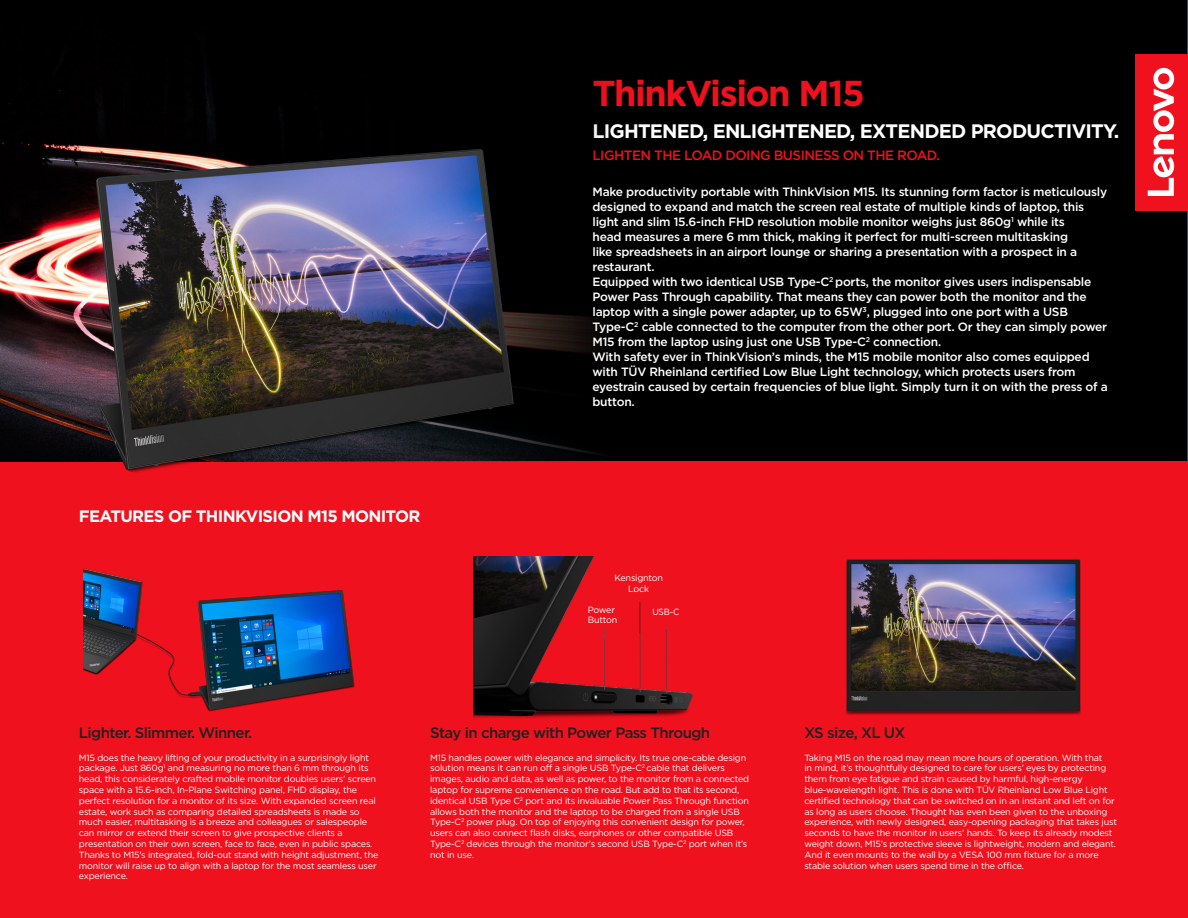
<style>
.page{position:relative;width:1188px;height:918px;background:#fff}
.page>*{position:absolute;margin:0;border:0;box-sizing:border-box;transform-origin:0 0}
.t1{font:700 36px "Gotham";letter-spacing:-.04em;color:#ef111d}
.t2{font:700 19.5px "Gotham";letter-spacing:-.04em;color:#fff}
.t3{font:700 16.5px "Gotham";letter-spacing:-.04em;color:#fff}
.t4{font:500 15px "Gotham";letter-spacing:-.04em;color:#231f20}
.t5{font:500 13.5px "Gotham";letter-spacing:-.04em;color:#ef111d}
.t6{font:500 12px/15px "Gotham";letter-spacing:-.02em;color:#fff}
.t7{font:9px/10.8px "Gotham";letter-spacing:-.02em;color:#fff}
.t8{font:9px "Gotham";letter-spacing:-.02em;color:#fff;scale:.94 1}
</style>
<div class="page">
<div style="left:611px;top:0;width:577px;height:461px;background:#000"></div>
<div style="left:0;top:461px;width:1188px;height:457px;background:#ef111d"></div>
<div style="left:1136px;top:54px;width:52px;height:157px;background:#ef111d"></div>
<svg style="left:1148px;top:68px;width:26px;height:128px"></svg>
<div style="left:0;top:0;width:611px;height:461px;background:#000"></div>
<img style="left:22px;top:95px;width:526px;height:378px">
<img style="left:84px;top:568px;width:271px;height:144px">
<img style="left:474px;top:556px;width:219px;height:162px">
<img style="left:845px;top:559px;width:236px;height:156px">
<div style="left:588px;top:605px;width:32px;height:21px;background:#ef111d"></div>
<div style="left:612px;top:574px;width:54px;height:27px;background:#ef111d"></div>
<div style="left:652px;top:608px;width:28px;height:17px;background:#ef111d"></div>
<div style="left:624px;top:621px;width:32px;height:12px;background:#ef111d"></div>
<hr style="left:640px;top:602px;width:1px;height:31px;background:#231f20">
<p class="t1" style="left:592px;top:69px;width:274px">ThinkVision M15</p>
<p class="t2" style="left:592px;top:118px;width:528px">LIGHTENED, ENLIGHTENED, EXTENDED PRODUCTIVITY.</p>
<p class="t5" style="left:592px;top:147px;width:349px">LIGHTEN THE LOAD DOING BUSINESS ON THE ROAD.</p>
<p class="t3" style="left:79px;top:505px;width:343px">FEATURES OF THINKVISION M15 MONITOR</p>
<p class="t6" style="left:592px;top:184px;width:516px">Make productivity portable with ThinkVision M15. Its stunning form factor is meticulously designed to expand and match the screen real estate of multiple kinds of laptop, this light and slim 15.6-inch FHD resolution mobile monitor weighs just 860g<sup>1</sup> while its<br>head measures a mere 6 mm thick, making it perfect for multi-screen multitasking<br>like spreadsheets in an airport lounge or sharing a presentation with a prospect in a restaurant.</p>
<p class="t6" style="left:592px;top:274px;width:516px">Equipped with two identical USB Type-C<sup>2</sup> ports, the monitor gives users indispensable Power Pass Through capability. That means they can power both the monitor and the laptop with a single power adapter, up to 65W<sup>3</sup>, plugged into one port with a USB Type-C<sup>2</sup> cable connected to the computer from the other port. Or they can simply power M15 from the laptop using just one USB Type-C<sup>2</sup> connection.</p>
<p class="t6" style="left:593px;top:349px;width:517px">With safety ever in ThinkVision’s minds, the M15 mobile monitor also comes equipped with TÜV Rheinland certified Low Blue Light technology, which protects users from eyestrain caused by certain frequencies of blue light. Simply turn it on with the press of a button.</p>
<p class="t7" style="left:614px;top:573px;width:50px;text-align:center">Kensignton<br>Lock</p>
<p class="t8" style="left:652px;top:606px;width:30px">USB-C</p>
<p class="t7" style="left:588px;top:604px;width:31px">Power<br>Button</p>
<p class="t4" style="left:79px;top:723px;width:175px">Lighter. Slimmer. Winner.</p>
<p class="t4" style="left:430px;top:723px;width:282px">Stay in charge with Power Pass Through</p>
<p class="t7" style="left:79px;top:752px;width:301px">M15 does the heavy lifting of your productivity in a surprisingly light package. Just 860g<sup>1</sup> and measuring no more than 6 mm through its head, this considerately crafted mobile monitor doubles users’ screen space with a 15.6-inch, In-Plane Switching panel, FHD display, the perfect resolution for a monitor of its size. With expanded screen real estate, work such as comparing detailed spreadsheets is made so much easier, multitasking is a breeze and colleagues or salespeople can mirror or extend their screen to give prospective clients a presentation on their own screen, face to face, even in public spaces.<br>Thanks to M15’s integrated, fold-out stand with height adjustment, the monitor will raise up to align with a laptop for the most seamless user experience.</p>
<p class="t7" style="left:430px;top:752px;width:321px">M15 handles power with elegance and simplicity. Its true one-cable design solution means it can run off a single USB Type-C<sup>2</sup> cable that delivers images, audio and data, as well as power, to the monitor from a connected laptop for supreme convenience on the road. But add to that its second, identical USB Type C<sup>2</sup> port and its invaluable Power Pass Through function allows both the monitor and the laptop to be charged from a single USB Type-C<sup>2</sup> power plug. On top of enjoying this convenient design for power, users can also connect flash disks, earphones or other compatible USB Type-C<sup>2</sup> devices through the monitor’s second USB Type-C<sup>2</sup> port when it’s not in use.</p>
<p class="t4" style="left:804px;top:723px;width:103px">XS size, XL UX</p>
<p class="t7" style="left:804px;top:752px;width:314px">Taking M15 on the road may mean more hours of operation. With that<br>in mind, it’s thoughtfully designed to care for users’ eyes by protecting them from eye fatigue and strain caused by harmful, high-energy blue-wavelength light. This is done with TÜV Rheinland Low Blue Light certified technology that can be switched on in an instant and left on for as long as users choose. Thought has even been given to the unboxing experience, with newly designed, easy-opening packaging that takes just seconds to have the monitor in users’ hands. To keep its already modest weight down, M15’s protective sleeve is lightweight, modern and elegant.<br>And it even mounts to the wall by a VESA 100 mm fixture for a more stable solution when users spend time in the office.</p>
</div>
